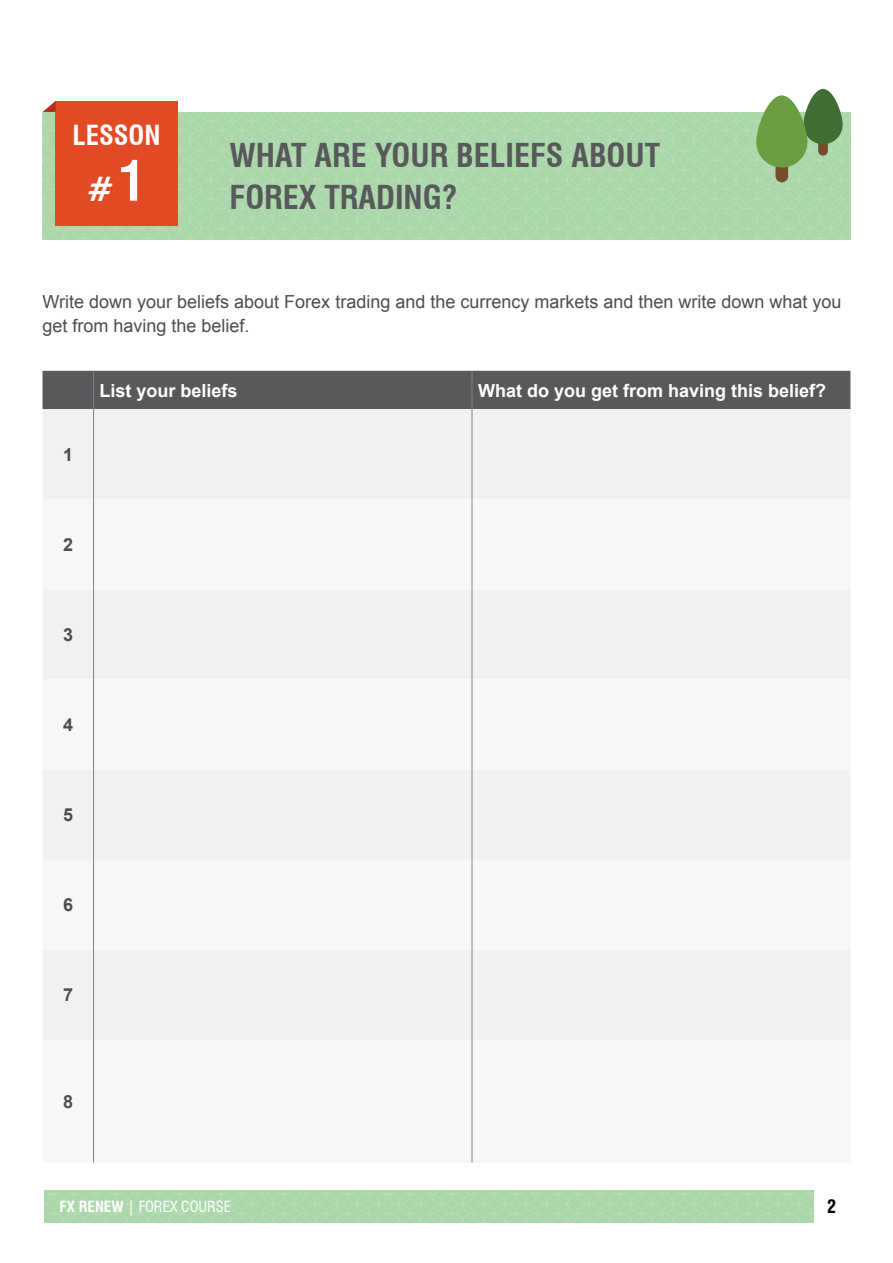
<style>
.page{position:relative;width:893px;height:1263px;background:#fff}
.page>*{position:absolute;margin:0;border:0;box-sizing:border-box;transform-origin:0 0}
.t1{font:700 condensed 33.75px "Swiss 721 BT";color:#fff}
.t2{font:700 condensed 32.25px/42px "Swiss 721 BT";color:#58595b}
.t3{font:700 condensed 27px "Swiss 721 BT";color:#fff}
.t4{font:18px/24px "Arial";color:#4d4d4f}
.t5{font:700 18px "Arial";color:#fff}
.t6{font:700 18px "Arial";color:#4d4d4f}
.t7{font:700 condensed 18px "Swiss 721 BT";color:#000}
.t8{font:condensed 15px "Swiss 721 BT";color:#fff}
.s1{font-size:54px}
.s2{font-weight:700}
</style>
<div class="page">
<img style="left:45px;top:1191px;width:768px;height:31px">
<img style="left:43px;top:112px;width:807px;height:128px">
<div style="left:43px;top:371px;width:807px;height:38px;background:#58595b"></div>
<div style="left:43px;top:409px;width:807px;height:90px;background:#f1f1f2"></div>
<svg style="left:43px;top:499px;width:807px;height:663px"></svg>
<div style="left:43px;top:769px;width:807px;height:271px;background:#f1f1f2"></div>
<hr style="left:93px;top:371px;width:1px;height:38px;background:#808285">
<hr style="left:472px;top:371px;width:1px;height:38px;background:#808285">
<hr style="left:93px;top:409px;width:1px;height:90px;background:#808285">
<hr style="left:472px;top:409px;width:1px;height:90px;background:#808285">
<hr style="left:93px;top:499px;width:1px;height:90px;background:#808285">
<hr style="left:472px;top:499px;width:1px;height:90px;background:#808285">
<hr style="left:93px;top:589px;width:1px;height:90px;background:#808285">
<hr style="left:472px;top:589px;width:1px;height:90px;background:#808285">
<hr style="left:93px;top:679px;width:1px;height:90px;background:#808285">
<hr style="left:472px;top:679px;width:1px;height:90px;background:#808285">
<hr style="left:93px;top:769px;width:1px;height:91px;background:#808285">
<hr style="left:472px;top:769px;width:1px;height:91px;background:#808285">
<hr style="left:93px;top:860px;width:1px;height:90px;background:#808285">
<hr style="left:472px;top:860px;width:1px;height:90px;background:#808285">
<hr style="left:93px;top:950px;width:1px;height:90px;background:#808285">
<hr style="left:472px;top:950px;width:1px;height:90px;background:#808285">
<hr style="left:93px;top:1040px;width:1px;height:122px;background:#808285">
<hr style="left:472px;top:1040px;width:1px;height:122px;background:#808285">
<div style="left:818px;top:133px;width:10px;height:23px;background:#754d29;border-radius:5px"></div>
<div style="left:803px;top:89px;width:40px;height:55px;background:#406d34;border-radius:20px"></div>
<div style="left:775px;top:153px;width:13px;height:29px;background:#754d29;border-radius:6px"></div>
<div style="left:756px;top:95px;width:51px;height:73px;background:#6b9d41;border-radius:26px"></div>
<div style="left:56px;top:101px;width:122px;height:124px;background:#e14a25"></div>
<svg style="left:43px;top:101px;width:13px;height:11px"></svg>
<h3 class="t3" style="left:72px;top:119px;width:90px">LESSON</h3>
<h1 class="t1" style="left:88px;top:168px;width:60px">#<span class="s1">1</span></h1>
<h2 class="t2" style="left:230px;top:135px;width:432px">WHAT ARE YOUR BELIEFS ABOUT<br>FOREX TRADING?</h2>
<p class="t4" style="left:43px;top:290px;width:801px">Write down your beliefs about Forex trading and the currency markets and then write down what you get from having the belief.</p>
<p class="t6" style="left:63px;top:444px;width:12px">1</p>
<p class="t5" style="left:100px;top:380px;width:140px">List your beliefs</p>
<p class="t5" style="left:478px;top:380px;width:350px">What do you get from having this belief?</p>
<p class="t6" style="left:63px;top:534px;width:12px">2</p>
<p class="t6" style="left:63px;top:625px;width:12px">3</p>
<p class="t6" style="left:63px;top:715px;width:12px">4</p>
<p class="t6" style="left:63px;top:805px;width:12px">5</p>
<p class="t6" style="left:63px;top:895px;width:12px">6</p>
<p class="t6" style="left:63px;top:985px;width:12px">7</p>
<p class="t6" style="left:63px;top:1091px;width:12px">8</p>
<p class="t8" style="left:60px;top:1198px;width:173px"><span class="s2">FX RENEW</span> | FOREX COURSE</p>
<p class="t7" style="left:827px;top:1196px;width:10px">2</p>
</div>
